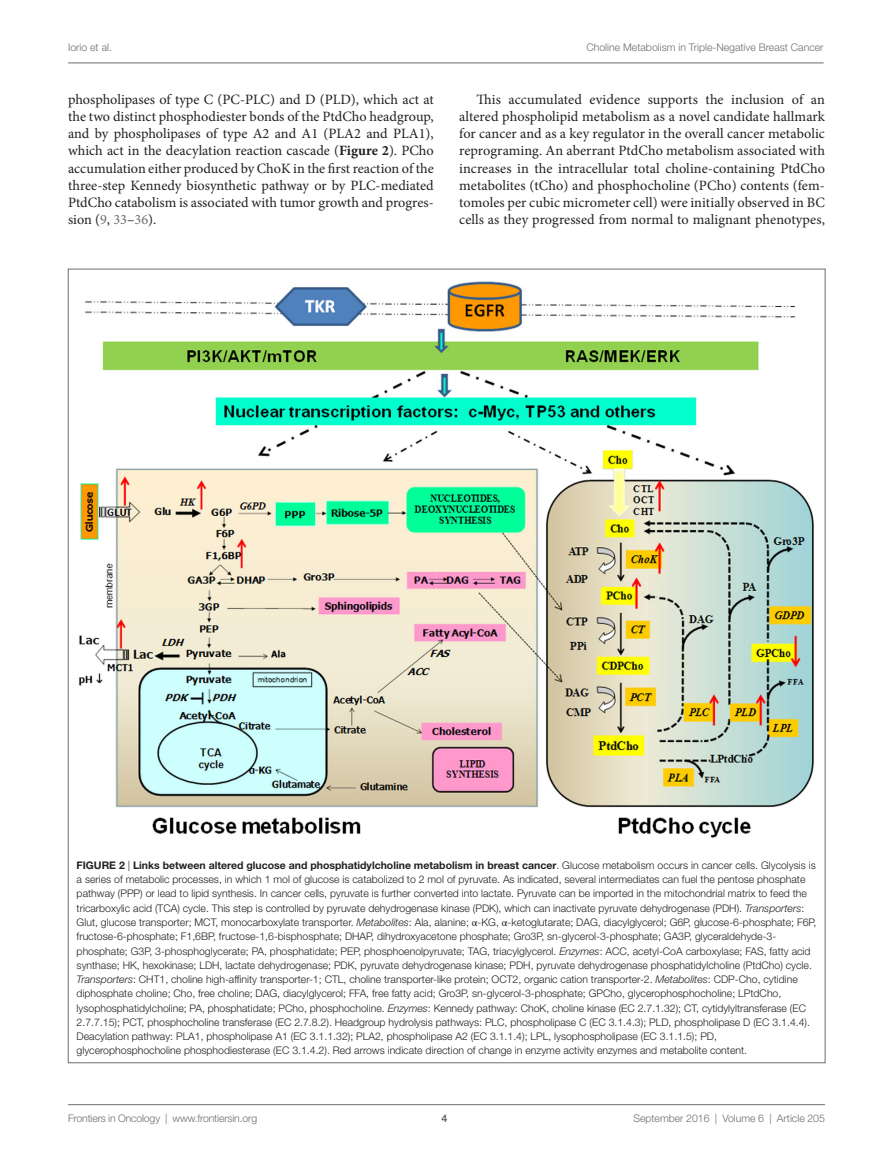
<style>
.page{position:relative;width:893px;height:1170px;background:#fff}
.page>*{position:absolute;margin:0;border:0;box-sizing:border-box;transform-origin:0 0}
.t1{font:14.25px/17.2px "Minion Pro";color:#231f20;text-align:justify}
.t2{font:300 10.5px/14.2px "Helvetica Neue LT Std";color:#231f20}
.t3{font:300 10.5px "Helvetica Neue LT Std";color:#6c6d70}
.t4{font:700 10.5px "Helvetica Neue LT Std";color:#6c6d70}
.s1{font-weight:700}
.s2{color:#6c6d70}
.s3{font-style:italic}
.s4{font-family:"STIX General";font-weight:400}
</style>
<div class="page">
<img style="left:78px;top:281px;width:736px;height:557px">
<hr style="left:68px;top:63px;width:756px;height:1px;background:#6c6d70">
<hr style="left:68px;top:1104px;width:757px;height:1px;background:#6c6d70">
<p class="t3" style="left:68px;top:41px;width:45px">Iorio et al.</p>
<p class="t3" style="left:586px;top:41px;width:239px">Choline Metabolism in Triple-Negative Breast Cancer</p>
<p class="t1" style="left:68px;top:90px;width:367px">phospholipases of type C (PC-PLC) and D (PLD), which act at the two distinct phosphodiester bonds of the PtdCho headgroup, and by phospholipases of type A2 and A1 (PLA2 and PLA1), which act in the deacylation reaction cascade (<span class="s1">Figure 2</span>). PCho accumulation either produced by ChoK in the first reaction of the three-step Kennedy biosynthetic pathway or by PLC-mediated PtdCho catabolism is associated with tumor growth and progres&shy;sion (<span class="s2">9</span>, <span class="s2">33</span>–<span class="s2">36</span>).</p>
<p class="t1" style="left:459px;top:90px;width:367px;text-indent:17px">This accumulated evidence supports the inclusion of an altered phospholipid metabolism as a novel candidate hallmark for cancer and as a key regulator in the overall cancer metabolic reprograming. An aberrant PtdCho metabolism associated with increases in the intracellular total choline-containing PtdCho metabolites (tCho) and phosphocholine (PCho) contents (fem&shy;tomoles per cubic micrometer cell) were initially observed in BC cells as they progressed from normal to malignant phenotypes,</p>
<p class="t2" style="left:77px;top:857px;width:741px"><span class="s1">FIGURE 2</span> | <span class="s1">Links between altered glucose and phosphatidylcholine metabolism in breast cancer</span>. Glucose metabolism occurs in cancer cells. Glycolysis is a series of metabolic processes, in which 1 mol of glucose is catabolized to 2 mol of pyruvate. As indicated, several intermediates can fuel the pentose phosphate pathway (PPP) or lead to lipid synthesis. In cancer cells, pyruvate is further converted into lactate. Pyruvate can be imported in the mitochondrial matrix to feed the tricarboxylic acid (TCA) cycle. This step is controlled by pyruvate dehydrogenase kinase (PDK), which can inactivate pyruvate dehydrogenase (PDH). <span class="s3">Transporters</span>:<br>Glut, glucose transporter; MCT, monocarboxylate transporter. <span class="s3">Metabolites</span>: Ala, alanine; <span class="s4">α</span>-KG, <span class="s4">α</span>-ketoglutarate; DAG, diacylglycerol; G6P, glucose-6-phosphate; F6P, fructose-6-phosphate; F1,6BP, fructose-1,6-bisphosphate; DHAP, dihydroxyacetone phosphate; Gro3P, sn-glycerol-3-phosphate; GA3P, glyceraldehyde-3- phosphate; G3P, 3-phosphoglycerate; PA, phosphatidate; PEP, phosphoenolpyruvate; TAG, triacylglycerol. <span class="s3">Enzymes</span>: ACC, acetyl-CoA carboxylase; FAS, fatty acid synthase; HK, hexokinase; LDH, lactate dehydrogenase; PDK, pyruvate dehydrogenase kinase; PDH, pyruvate dehydrogenase phosphatidylcholine (PtdCho) cycle.<br><span class="s3">Transporters</span>: CHT1, choline high-affinity transporter-1; CTL, choline transporter-like protein; OCT2, organic cation transporter-2. <span class="s3">Metabolites</span>: CDP-Cho, cytidine diphosphate choline; Cho, free choline; DAG, diacylglycerol; FFA, free fatty acid; Gro3P, sn-glycerol-3-phosphate; GPCho, glycerophosphocholine; LPtdCho, lysophosphatidylcholine; PA, phosphatidate; PCho, phosphocholine. <span class="s3">Enzymes</span>: Kennedy pathway: ChoK, choline kinase (EC 2.7.1.32); CT, cytidylyltransferase (EC 2.7.7.15); PCT, phosphocholine transferase (EC 2.7.8.2). Headgroup hydrolysis pathways: PLC, phospholipase C (EC 3.1.4.3); PLD, phospholipase D (EC 3.1.4.4).<br>Deacylation pathway: PLA1, phospholipase A1 (EC 3.1.1.32); PLA2, phospholipase A2 (EC 3.1.1.4); LPL, lysophospholipase (EC 3.1.1.5); PD, glycerophosphocholine phosphodiesterase (EC 3.1.4.2). Red arrows indicate direction of change in enzyme activity enzymes and metabolite content.</p>
<p class="t3" style="left:68px;top:1111px;width:191px">Frontiers in Oncology | www.frontiersin.org</p>
<p class="t3" style="left:633px;top:1111px;width:193px">September 2016 | Volume 6 | Article 205</p>
<p class="t4" style="left:441px;top:1111px;width:7px">4</p>
</div>
